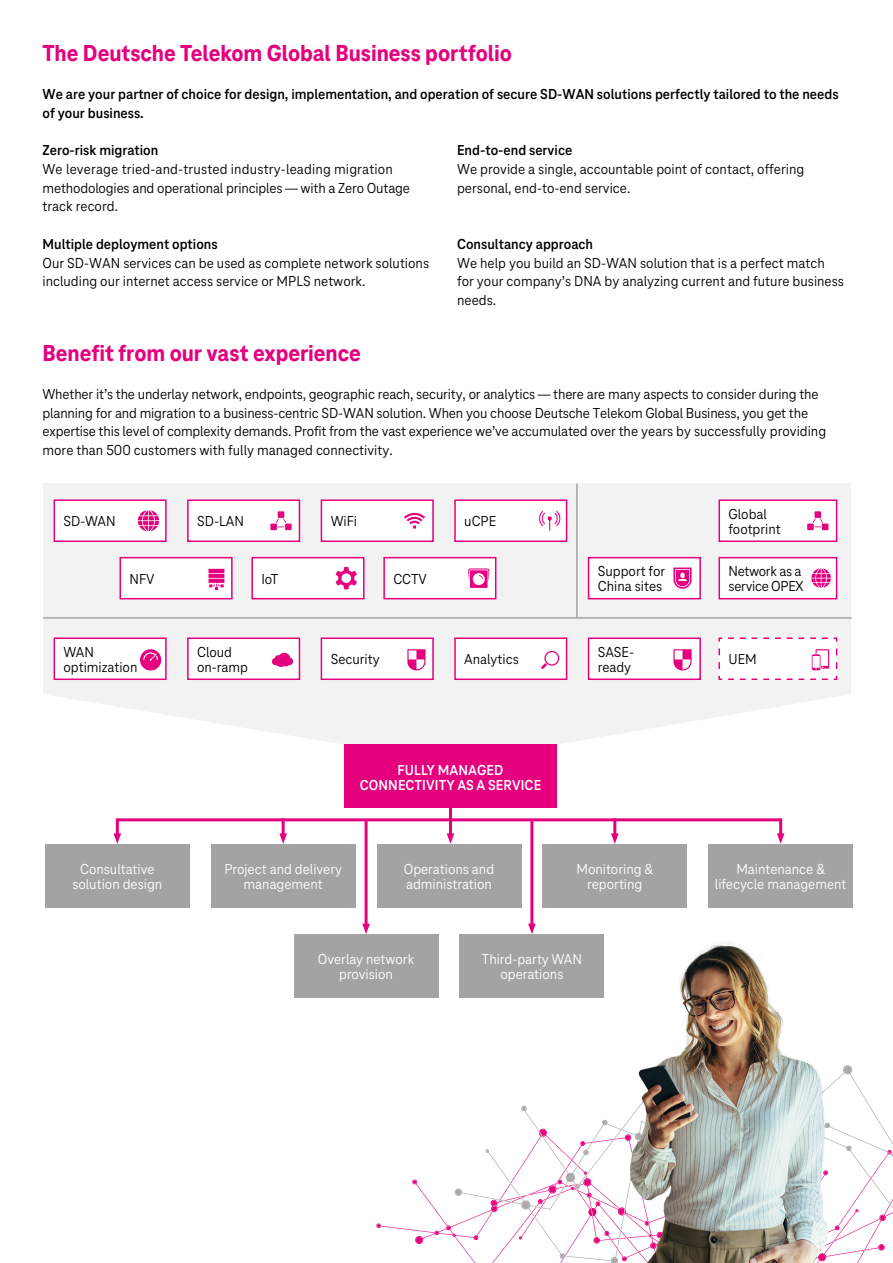
<style>
.page{position:relative;width:893px;height:1263px;background:#fff}
.page>*{position:absolute;margin:0;border:0;box-sizing:border-box;transform-origin:0 0}
.t1{font:800 24px "Tele Neo";color:#e5007d}
.t2{font:15px/18.8px "Tele Neo";color:#000}
.t3{font:700 15px/18.8px "Tele Neo";color:#000}
.t4{font:15px/15px "Tele Neo";color:#fff;text-align:center}
.t5{font:700 15px/15px "Tele Neo";letter-spacing:.01em;color:#fff;text-align:center}
.t6{font:15px/15px "Tele Neo";letter-spacing:-.02em;color:#000}
</style>
<div class="page">
<img style="left:384px;top:905px;width:509px;height:358px">
<div style="left:43px;top:484px;width:808px;height:210px;background:#f2f2f2"></div>
<svg style="left:48px;top:694px;width:798px;height:50px"></svg>
<div style="left:45px;top:844px;width:145px;height:64px;background:#a3a3a3"></div>
<div style="left:211px;top:844px;width:144px;height:64px;background:#a3a3a3"></div>
<div style="left:377px;top:844px;width:144px;height:64px;background:#a3a3a3"></div>
<div style="left:543px;top:844px;width:144px;height:64px;background:#a3a3a3"></div>
<div style="left:708px;top:844px;width:145px;height:64px;background:#a3a3a3"></div>
<div style="left:294px;top:934px;width:144px;height:64px;background:#a3a3a3"></div>
<div style="left:460px;top:934px;width:144px;height:64px;background:#a3a3a3"></div>
<div style="left:344px;top:744px;width:213px;height:64px;background:#e5007d"></div>
<div style="left:719px;top:558px;width:118px;height:41px;background:#fff"></div>
<div style="left:718px;top:557px;width:119px;height:42px;border:2px solid #e5007d"></div>
<hr style="left:449px;top:804px;width:3px;height:32px;background:#e5007d">
<svg style="left:447px;top:833px;width:7px;height:11px"></svg>
<hr style="left:117px;top:818px;width:664px;height:3px;background:#e5007d">
<hr style="left:116px;top:818px;width:3px;height:18px;background:#e5007d">
<svg style="left:113px;top:833px;width:8px;height:11px"></svg>
<hr style="left:282px;top:818px;width:3px;height:18px;background:#e5007d">
<svg style="left:279px;top:833px;width:8px;height:11px"></svg>
<hr style="left:779px;top:818px;width:3px;height:18px;background:#e5007d">
<svg style="left:777px;top:833px;width:7px;height:11px"></svg>
<hr style="left:613px;top:818px;width:3px;height:18px;background:#e5007d">
<svg style="left:611px;top:833px;width:8px;height:11px"></svg>
<hr style="left:365px;top:821px;width:3px;height:105px;background:#e5007d">
<svg style="left:362px;top:924px;width:8px;height:10px"></svg>
<hr style="left:530px;top:821px;width:3px;height:105px;background:#e5007d">
<svg style="left:528px;top:924px;width:8px;height:10px"></svg>
<div style="left:54px;top:500px;width:112px;height:41px;background:#fff"></div>
<div style="left:54px;top:499px;width:113px;height:43px;border:2px solid #e5007d"></div>
<svg style="left:138px;top:510px;width:21px;height:21px"></svg>
<div style="left:120px;top:558px;width:112px;height:41px;background:#fff"></div>
<div style="left:120px;top:557px;width:113px;height:42px;border:2px solid #e5007d"></div>
<svg style="left:208px;top:569px;width:16px;height:21px"></svg>
<div style="left:188px;top:500px;width:111px;height:41px;background:#fff"></div>
<div style="left:187px;top:499px;width:113px;height:43px;border:2px solid #e5007d"></div>
<svg style="left:270px;top:511px;width:22px;height:19px"></svg>
<div style="left:252px;top:558px;width:112px;height:41px;background:#fff"></div>
<div style="left:251px;top:557px;width:114px;height:42px;border:2px solid #e5007d"></div>
<svg style="left:336px;top:567px;width:21px;height:22px"></svg>
<div style="left:321px;top:500px;width:112px;height:41px;background:#fff"></div>
<div style="left:321px;top:499px;width:113px;height:43px;border:2px solid #e5007d"></div>
<svg style="left:404px;top:513px;width:21px;height:16px"></svg>
<div style="left:384px;top:558px;width:112px;height:41px;background:#fff"></div>
<div style="left:383px;top:557px;width:113px;height:42px;border:2px solid #e5007d"></div>
<svg style="left:468px;top:568px;width:21px;height:20px"></svg>
<div style="left:188px;top:638px;width:111px;height:41px;background:#fff"></div>
<div style="left:187px;top:637px;width:113px;height:43px;border:2px solid #e5007d"></div>
<svg style="left:272px;top:653px;width:21px;height:14px"></svg>
<div style="left:321px;top:638px;width:112px;height:41px;background:#fff"></div>
<div style="left:321px;top:637px;width:113px;height:43px;border:2px solid #e5007d"></div>
<svg style="left:407px;top:649px;width:18px;height:21px"></svg>
<svg style="left:718px;top:637px;width:120px;height:43px"></svg>
<div style="left:455px;top:638px;width:112px;height:41px;background:#fff"></div>
<div style="left:454px;top:637px;width:113px;height:43px;border:2px solid #e5007d"></div>
<div style="left:54px;top:638px;width:112px;height:41px;background:#fff"></div>
<div style="left:54px;top:637px;width:113px;height:43px;border:2px solid #e5007d"></div>
<svg style="left:140px;top:649px;width:21px;height:21px"></svg>
<div style="left:455px;top:500px;width:112px;height:41px;background:#fff"></div>
<div style="left:454px;top:499px;width:113px;height:43px;border:2px solid #e5007d"></div>
<svg style="left:539px;top:511px;width:21px;height:20px"></svg>
<div style="left:719px;top:500px;width:118px;height:41px;background:#fff"></div>
<div style="left:718px;top:499px;width:119px;height:43px;border:2px solid #e5007d"></div>
<svg style="left:807px;top:511px;width:21px;height:19px"></svg>
<div style="left:589px;top:558px;width:111px;height:41px;background:#fff"></div>
<div style="left:588px;top:557px;width:113px;height:42px;border:2px solid #e5007d"></div>
<svg style="left:673px;top:567px;width:19px;height:22px"></svg>
<hr style="left:43px;top:617px;width:809px;height:2px;background:#a3a3a3">
<hr style="left:576px;top:484px;width:2px;height:134px;background:#a3a3a3">
<div style="left:589px;top:638px;width:111px;height:41px;background:#fff"></div>
<div style="left:588px;top:637px;width:113px;height:43px;border:2px solid #e5007d"></div>
<svg style="left:673px;top:649px;width:19px;height:21px"></svg>
<svg style="left:541px;top:651px;width:18px;height:18px"></svg>
<svg style="left:811px;top:568px;width:20px;height:20px"></svg>
<h1 class="t1" style="left:43px;top:40px;width:471px">The Deutsche Telekom Global Business portfolio</h1>
<p class="t3" style="left:43px;top:85px;width:798px">We are your partner of choice for design, implementation, and operation of secure SD-WAN solutions perfectly tailored to the needs of your business.</p>
<p class="t3" style="left:43px;top:141px;width:117px">Zero-risk migration</p>
<p class="t2" style="left:43px;top:160px;width:369px">We leverage tried-and-trusted industry-leading migration methodologies and operational principles — with a Zero Outage track record.</p>
<p class="t3" style="left:43px;top:235px;width:177px">Multiple deployment options</p>
<p class="t2" style="left:43px;top:253px;width:388px">Our SD-WAN services can be used as complete network solutions including our internet access service or MPLS network.</p>
<p class="t3" style="left:457px;top:141px;width:117px">End-to-end service</p>
<p class="t2" style="left:457px;top:160px;width:349px">We provide a single, accountable point of contact, offering personal, end-to-end service.</p>
<p class="t3" style="left:457px;top:235px;width:138px">Consultancy approach</p>
<p class="t2" style="left:457px;top:253px;width:388px">We help you build an SD-WAN solution that is a perfect match for your company’s DNA by analyzing current and future business needs.</p>
<h1 class="t1" style="left:43px;top:340px;width:320px">Benefit from our vast experience</h1>
<p class="t2" style="left:43px;top:385px;width:785px">Whether it’s the underlay network, endpoints, geographic reach, security, or analytics — there are many aspects to consider during the planning for and migration to a business-centric SD-WAN solution. When you choose Deutsche Telekom Global Business, you get the expertise this level of complexity demands. Profit from the vast experience we’ve accumulated over the years by successfully providing more than 500 customers with fully managed connectivity.</p>
<p class="t2" style="left:64px;top:512px;width:54px">SD-WAN</p>
<p class="t2" style="left:130px;top:570px;width:27px">NFV</p>
<p class="t2" style="left:197px;top:512px;width:48px">SD-LAN</p>
<p class="t2" style="left:261px;top:570px;width:18px">IoT</p>
<p class="t2" style="left:331px;top:512px;width:28px">WiFi</p>
<p class="t2" style="left:393px;top:570px;width:35px">CCTV</p>
<p class="t2" style="left:464px;top:512px;width:33px">uCPE</p>
<p class="t2" style="left:728px;top:507px;width:54px;line-height:15px">Global footprint</p>
<p class="t2" style="left:598px;top:564px;width:69px;line-height:15px">Support for<br>China sites</p>
<p class="t6" style="left:728px;top:564px;width:77px">Network as a service OPEX</p>
<p class="t2" style="left:64px;top:645px;width:75px;line-height:15px">WAN optimization</p>
<p class="t2" style="left:197px;top:645px;width:53px;line-height:15px">Cloud on-ramp</p>
<p class="t2" style="left:331px;top:650px;width:51px">Security</p>
<p class="t2" style="left:464px;top:650px;width:56px">Analytics</p>
<p class="t2" style="left:728px;top:650px;width:30px">UEM</p>
<p class="t2" style="left:598px;top:645px;width:38px;line-height:15px">SASE&shy;ready</p>
<p class="t5" style="left:360px;top:762px;width:183px">FULLY MANAGED<br>CONNECTIVITY AS A SERVICE</p>
<p class="t4" style="left:72px;top:862px;width:91px">Consultative solution design</p>
<p class="t4" style="left:224px;top:862px;width:119px">Project and delivery management</p>
<p class="t4" style="left:404px;top:862px;width:92px;text-align:left">Operations and administration</p>
<p class="t4" style="left:576px;top:862px;width:78px">Monitoring &amp; reporting</p>
<p class="t4" style="left:715px;top:862px;width:133px">Maintenance &amp; lifecycle management</p>
<p class="t4" style="left:318px;top:952px;width:98px">Overlay network provision</p>
<p class="t4" style="left:482px;top:952px;width:102px">Third-party WAN operations</p>
</div>
